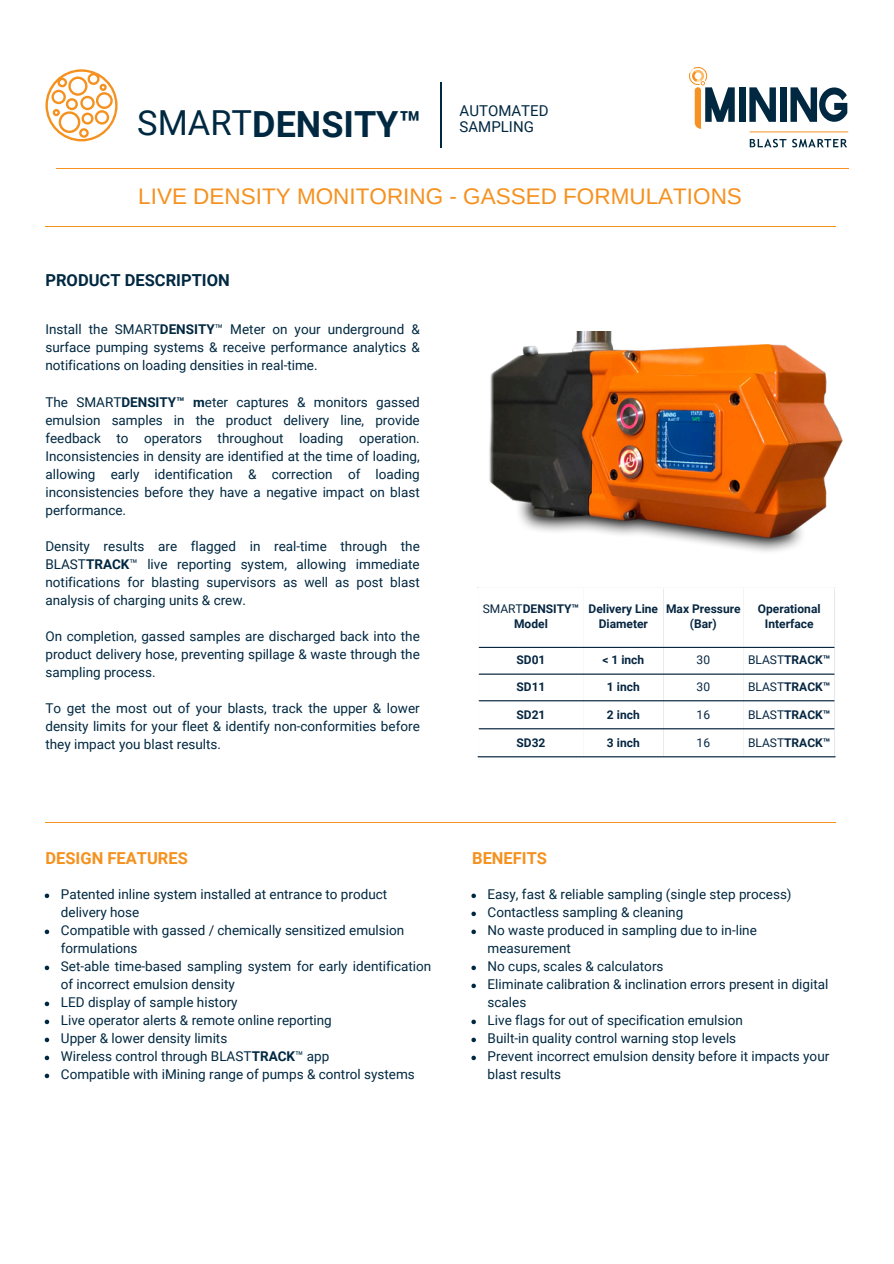
<style>
.page{position:relative;width:894px;height:1264px;background:#fff}
.page>*{position:absolute;margin:0;border:0;box-sizing:border-box;transform-origin:0 0}
.t1{font:700 36px "Roboto";color:#002841}
.t2{font:22.5px "Arimo";color:#f5911f}
.t3{font:700 16.5px "Roboto";color:#f5911f}
.t4{font:700 16.5px "Roboto";color:#002841}
.t5{font:15px/16.8px "Roboto";color:#002841}
.t6{font:13.5px/18px "Roboto";color:#002841}
.t7{font:700 12px/15px "Roboto";color:#062641;text-align:center}
.t8{font:12px "Roboto";color:#062641}
.s1{font-weight:400;font-size:34.5px}
.s2{font-weight:700}
.s3{font-weight:400}
</style>
<div class="page">
<svg style="left:45px;top:69px;width:73px;height:72px"></svg>
<hr style="left:45px;top:226px;width:790px;height:1px;background:#f59221">
<hr style="left:45px;top:822px;width:790px;height:1px;background:#f59221">
<img style="left:489px;top:331px;width:354px;height:221px">
<svg style="left:471px;top:893px;width:5px;height:5px"></svg>
<svg style="left:471px;top:911px;width:5px;height:5px"></svg>
<svg style="left:471px;top:929px;width:5px;height:5px"></svg>
<svg style="left:471px;top:965px;width:5px;height:5px"></svg>
<svg style="left:471px;top:983px;width:5px;height:5px"></svg>
<svg style="left:471px;top:1019px;width:5px;height:5px"></svg>
<svg style="left:471px;top:1037px;width:5px;height:5px"></svg>
<svg style="left:471px;top:1055px;width:5px;height:5px"></svg>
<svg style="left:45px;top:893px;width:4px;height:5px"></svg>
<svg style="left:45px;top:929px;width:4px;height:5px"></svg>
<svg style="left:45px;top:965px;width:4px;height:5px"></svg>
<svg style="left:45px;top:1001px;width:4px;height:5px"></svg>
<svg style="left:45px;top:1019px;width:4px;height:5px"></svg>
<svg style="left:45px;top:1037px;width:4px;height:5px"></svg>
<svg style="left:45px;top:1055px;width:4px;height:5px"></svg>
<svg style="left:45px;top:1073px;width:4px;height:5px"></svg>
<hr style="left:479px;top:647px;width:355px;height:1px;background:#062641">
<hr style="left:479px;top:673px;width:355px;height:1px;background:#062641">
<hr style="left:479px;top:700px;width:355px;height:1px;background:#062641">
<hr style="left:479px;top:728px;width:355px;height:1px;background:#062641">
<hr style="left:477px;top:756px;width:358px;height:1px;background:#062641">
<hr style="left:440px;top:82px;width:1px;height:66px;background:#002841">
<hr style="left:56px;top:168px;width:792px;height:1px;background:#f59221">
<div style="left:779px;top:87px;width:7px;height:35px;background:#002841"></div>
<div style="left:738px;top:87px;width:7px;height:35px;background:#002841"></div>
<svg style="left:749px;top:87px;width:26px;height:35px"></svg>
<svg style="left:790px;top:87px;width:57px;height:35px"></svg>
<svg style="left:689px;top:66px;width:45px;height:63px"></svg>
<svg style="left:749px;top:139px;width:37px;height:8px"></svg>
<svg style="left:792px;top:139px;width:54px;height:8px"></svg>
<hr style="left:749px;top:132px;width:98px;height:1px;background:#f59221">
<p class="t1" style="left:137px;top:104px;width:285px"><span class="s1">SMART</span>DENSITY™</p>
<p class="t5" style="left:459px;top:102px;width:90px">AUTOMATED<br>SAMPLING</p>
<p class="t2" style="left:138px;top:184px;width:605px">LIVE DENSITY MONITORING - GASSED FORMULATIONS</p>
<h5 class="t4" style="left:45px;top:271px;width:186px">PRODUCT DESCRIPTION</h5>
<p class="t6" style="left:45px;top:321px;width:376px;text-align:justify">Install the SMART<span class="s2">DENSITY</span>™ Meter on your underground &amp; surface pumping systems &amp; receive performance analytics &amp; notifications on loading densities in real-time.</p>
<h3 class="t6" style="left:45px;top:393px;width:376px;text-align:justify">The SMART<span class="s2">DENSITY™ m</span>eter captures &amp; monitors gassed emulsion samples in the product delivery line, provide feedback to operators throughout loading operation.<br>Inconsistencies in density are identified at the time of loading, allowing early identification &amp; correction of loading inconsistencies before they have a negative impact on blast performance.</h3>
<h4 class="t6" style="left:45px;top:537px;width:376px;text-align:justify">Density results are flagged in real-time through the BLAST<span class="s2">TRACK</span>™ live reporting system, allowing immediate notifications for blasting supervisors as well as post blast analysis of charging units &amp; crew.</h4>
<p class="t6" style="left:45px;top:627px;width:376px;text-align:justify">On completion, gassed samples are discharged back into the product delivery hose, preventing spillage &amp; waste through the sampling process.</p>
<p class="t6" style="left:45px;top:699px;width:376px;text-align:justify">To get the most out of your blasts, track the upper &amp; lower density limits for your fleet &amp; identify non-conformities before they impact you blast results.</p>
<p class="t7" style="left:482px;top:602px;width:98px"><span class="s3">SMART</span>DENSITY™<br>Model</p>
<p class="t7" style="left:588px;top:602px;width:71px">Delivery Line<br>Diameter</p>
<p class="t7" style="left:666px;top:602px;width:76px">Max Pressure</p>
<p class="t7" style="left:689px;top:617px;width:28px">(Bar)</p>
<p class="t7" style="left:757px;top:602px;width:64px">Operational</p>
<p class="t7" style="left:764px;top:617px;width:50px">Interface</p>
<h4 class="t7" style="left:516px;top:652px;width:30px">SD01</h4>
<p class="t7" style="left:602px;top:652px;width:43px">&lt; 1 inch</p>
<p class="t8" style="left:696px;top:653px;width:15px">30</p>
<p class="t7" style="left:748px;top:652px;width:84px"><span class="s3">BLAST</span>TRACK™</p>
<p class="t7" style="left:516px;top:679px;width:30px">SD11</p>
<p class="t7" style="left:606px;top:679px;width:34px">1 inch</p>
<p class="t8" style="left:696px;top:679px;width:15px">30</p>
<p class="t7" style="left:748px;top:679px;width:84px"><span class="s3">BLAST</span>TRACK™</p>
<p class="t7" style="left:516px;top:707px;width:30px">SD21</p>
<h4 class="t7" style="left:606px;top:707px;width:34px">2 inch</h4>
<p class="t8" style="left:696px;top:707px;width:15px">16</p>
<p class="t7" style="left:748px;top:707px;width:84px"><span class="s3">BLAST</span>TRACK™</p>
<p class="t7" style="left:516px;top:735px;width:30px">SD32</p>
<p class="t7" style="left:606px;top:735px;width:34px">3 inch</p>
<p class="t8" style="left:696px;top:735px;width:15px">16</p>
<p class="t7" style="left:748px;top:735px;width:84px"><span class="s3">BLAST</span>TRACK™</p>
<h2 class="t3" style="left:45px;top:848px;width:144px">DESIGN FEATURES</h2>
<h1 class="t3" style="left:472px;top:848px;width:76px">BENEFITS</h1>
<p class="t6" style="left:61px;top:885px;width:328px">Patented inline system installed at entrance to product delivery hose</p>
<p class="t6" style="left:61px;top:921px;width:345px">Compatible with gassed / chemically sensitized emulsion formulations</p>
<p class="t6" style="left:61px;top:957px;width:372px">Set-able time-based sampling system for early identification of incorrect emulsion density</p>
<p class="t6" style="left:61px;top:993px;width:178px">LED display of sample history</p>
<p class="t6" style="left:61px;top:1011px;width:272px">Live operator alerts &amp; remote online reporting</p>
<p class="t6" style="left:61px;top:1029px;width:168px">Upper &amp; lower density limits</p>
<p class="t6" style="left:61px;top:1047px;width:270px">Wireless control through BLAST<span class="s2">TRACK</span>™ app</p>
<p class="t6" style="left:61px;top:1065px;width:355px">Compatible with iMining range of pumps &amp; control systems</p>
<p class="t6" style="left:487px;top:885px;width:305px">Easy, fast &amp; reliable sampling (single step process)</p>
<p class="t6" style="left:487px;top:903px;width:197px">Contactless sampling &amp; cleaning</p>
<p class="t6" style="left:487px;top:921px;width:271px">No waste produced in sampling due to in-line measurement</p>
<p class="t6" style="left:487px;top:957px;width:177px">No cups, scales &amp; calculators</p>
<p class="t6" style="left:487px;top:975px;width:342px">Eliminate calibration &amp; inclination errors present in digital scales</p>
<p class="t6" style="left:487px;top:1011px;width:257px">Live flags for out of specification emulsion</p>
<p class="t6" style="left:487px;top:1029px;width:250px">Built-in quality control warning stop levels</p>
<p class="t6" style="left:487px;top:1047px;width:343px">Prevent incorrect emulsion density before it impacts your blast results</p>
</div>
